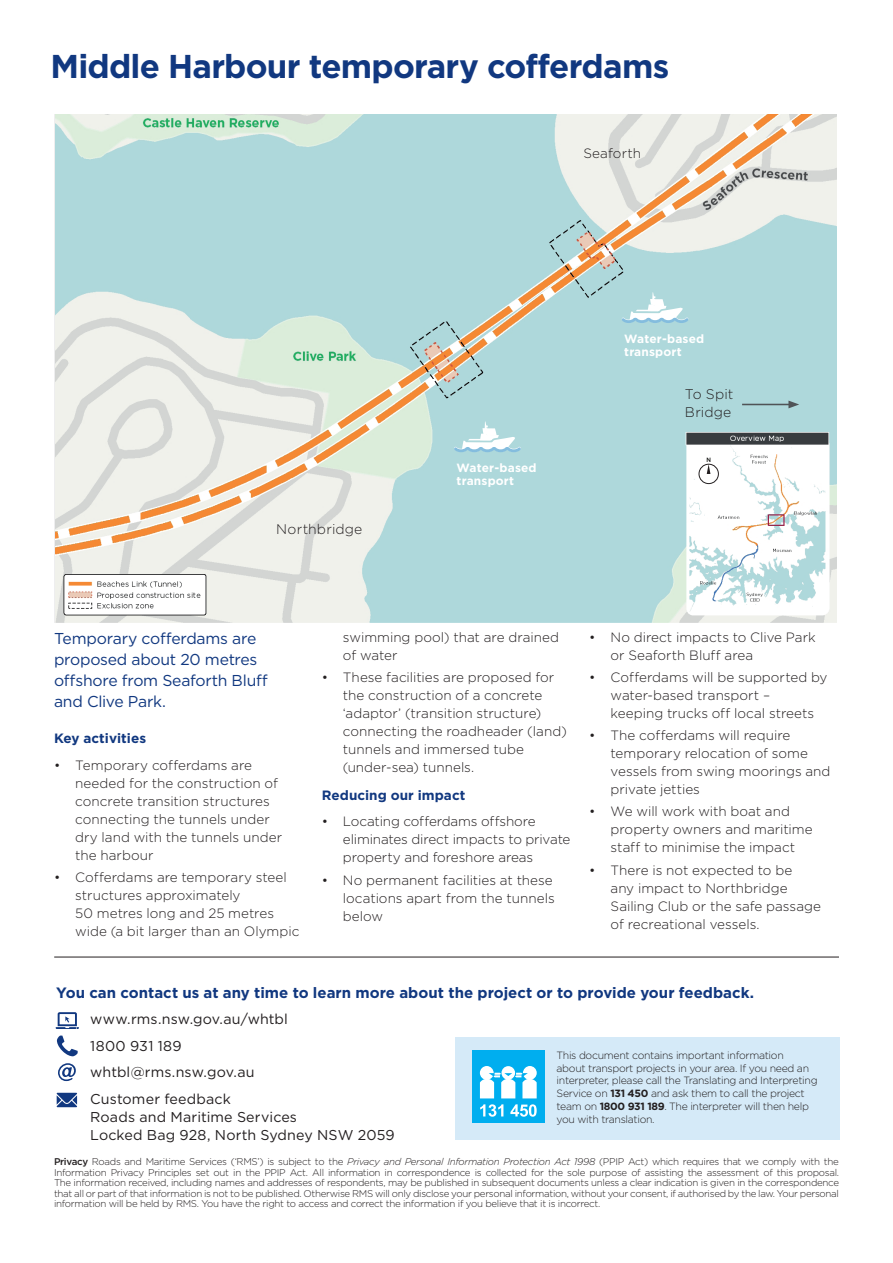
<style>
.page{position:relative;width:893px;height:1263px;background:#fff}
.page>*{position:absolute;margin:0;border:0;box-sizing:border-box;transform-origin:0 0}
.t1{font:700 33px "Gotham";letter-spacing:-.025em;color:#113880}
.t2{font:15.75px/21px "Gotham";letter-spacing:-.015em;color:#113880}
.t3{font:700 15px "Gotham";color:#113880}
.t4{font:14.25px/26.5px "Gotham";letter-spacing:.01em;color:#231f20}
.t5{font:300 13.95px/18.6px "Gotham";letter-spacing:.01em;color:#231f20}
.t6{font:300 13.5px/18px "Gotham";color:#231f20}
.t7{font:700 13.5px "Gotham";letter-spacing:.005em;color:#113880}
.t8{font:700 12px/13px "Gotham";letter-spacing:.01em;color:#fff}
.t9{font:300 10.5px/12.8px "Gotham";letter-spacing:-.03em;color:#231f20}
.t10{font:300 9.75px/10.5px "Gotham";letter-spacing:-.03em;color:#231f20;text-align:justify}
.t11{font:500 6.15px "Gotham";color:#040503;scale:.93 1}
.s1{font-weight:700}
.s2{font-weight:500}
.s3{font-style:italic}
</style>
<div class="page">
<hr style="left:54px;top:957px;width:785px;height:1px;background:#231f20">
<div style="left:455px;top:1037px;width:385px;height:102px;background:#d5eaf8"></div>
<div style="left:472px;top:1050px;width:73px;height:73px;background:#00aeef"></div>
<svg style="left:480px;top:1066px;width:57px;height:32px"></svg>
<svg style="left:480px;top:1104px;width:23px;height:13px"></svg>
<svg style="left:510px;top:1104px;width:27px;height:13px"></svg>
<svg style="left:57px;top:1035px;width:21px;height:21px"></svg>
<svg style="left:58px;top:1063px;width:18px;height:18px"></svg>
<svg style="left:56px;top:1012px;width:23px;height:17px"></svg>
<svg style="left:57px;top:1093px;width:20px;height:14px"></svg>
<img style="left:55px;top:114px;width:782px;height:509px">
<svg style="left:622px;top:292px;width:66px;height:31px"></svg>
<svg style="left:454px;top:421px;width:67px;height:31px"></svg>
<hr style="left:742px;top:404px;width:49px;height:1px;background:#505457">
<svg style="left:788px;top:401px;width:11px;height:7px"></svg>
<div style="left:699px;top:464px;width:19px;height:20px;background:#fff;border-radius:50%"></div>
<div style="left:699px;top:464px;width:20px;height:20px;border:1px solid #231f20;border-radius:50%"></div>
<svg style="left:707px;top:464px;width:3px;height:10px"></svg>
<h1 class="t1" style="left:51px;top:44px;width:620px">Middle Harbour temporary cofferdams</h1>
<p class="t6" style="left:583px;top:143px;width:59px">Seaforth</p>
<p class="t5" style="left:276px;top:519px;width:88px">Northbridge</p>
<p class="t8" style="left:457px;top:461px;width:81px">Water-based transport</p>
<p class="t8" style="left:624px;top:332px;width:81px">Water-based transport</p>
<p class="t5" style="left:685px;top:384px;width:50px">To Spit<br>Bridge</p>
<p class="t11" style="left:706px;top:456px;width:6px">N</p>
<p class="t2" style="left:54px;top:627px;width:215px">Temporary cofferdams are proposed about 20 metres offshore from Seaforth Bluff and Clive Park.</p>
<p class="t7" style="left:54px;top:729px;width:94px">Key activities</p>
<p class="t6" style="left:75px;top:755px;width:208px;text-indent:-21px">• Temporary cofferdams are needed for the construction of concrete transition structures connecting the tunnels under dry land with the tunnels under the harbour</p>
<p class="t6" style="left:75px;top:868px;width:226px;text-indent:-21px">• Cofferdams are temporary steel structures approximately<br>50 metres long and 25 metres wide (a bit larger than an Olympic</p>
<p class="t6" style="left:343px;top:627px;width:218px">swimming pool) that are drained of water</p>
<p class="t6" style="left:343px;top:668px;width:226px;text-indent:-21px">• These facilities are proposed for the construction of a concrete ‘adaptor’ (transition structure) connecting the roadheader (land) tunnels and immersed tube (under-sea) tunnels.</p>
<p class="t7" style="left:322px;top:786px;width:145px">Reducing our impact</p>
<p class="t6" style="left:343px;top:812px;width:229px;text-indent:-21px">• Locating cofferdams offshore eliminates direct impacts to private property and foreshore areas</p>
<p class="t6" style="left:343px;top:870px;width:213px;text-indent:-21px">• No permanent facilities at these locations apart from the tunnels below</p>
<p class="t6" style="left:611px;top:627px;width:207px;text-indent:-21px">• No direct impacts to Clive Park or Seaforth Bluff area</p>
<p class="t6" style="left:611px;top:668px;width:218px;text-indent:-21px">• Cofferdams will be supported by water-based transport –<br>keeping trucks off local streets</p>
<p class="t6" style="left:611px;top:726px;width:221px;text-indent:-21px">• The cofferdams will require temporary relocation of some vessels from swing moorings and private jetties</p>
<p class="t6" style="left:611px;top:802px;width:204px;text-indent:-21px">• We will work with boat and property owners and maritime staff to minimise the impact</p>
<p class="t6" style="left:611px;top:860px;width:212px;text-indent:-21px">• There is not expected to be<br>any impact to Northbridge<br>Sailing Club or the safe passage of recreational vessels.</p>
<p class="t3" style="left:56px;top:982px;width:699px">You can contact us at any time to learn more about the project or to provide your feedback.</p>
<p class="t4" style="left:90px;top:1005px;width:199px">www.rms.nsw.gov.au/whtbl<br>1800 931 189 whtbl@rms.nsw.gov.au<br>Customer feedback</p>
<p class="t4" style="left:90px;top:1107px;width:306px;line-height:18px">Roads and Maritime Services<br>Locked Bag 928, North Sydney NSW 2059</p>
<p class="t9" style="left:557px;top:1048px;width:263px">This document contains important information<br>about transport projects in your area. If you need an interpreter, please call the Translating and Interpreting Service on <span class="s1">131 450</span> and ask them to call the project team on <span class="s1">1800 931 189</span>. The interpreter will then help you with translation.</p>
<p class="t10" style="left:54px;top:1156px;width:787px"><span class="s2">Privacy</span> Roads and Maritime Services (‘RMS’) is subject to the <span class="s3">Privacy and Personal Information Protection Act 1998</span> (PPIP Act) which requires that we comply with the Information Privacy Principles set out in the PPIP Act. All information in correspondence is collected for the sole purpose of assisting the assessment of this proposal.<br>The information received, including names and addresses of respondents, may be published in subsequent documents unless a clear indication is given in the correspondence that all or part of that information is not to be published. Otherwise RMS will only disclose your personal information, without your consent, if authorised by the law. Your personal information will be held by RMS. You have the right to access and correct the information if you believe that it is incorrect.</p>
</div>
